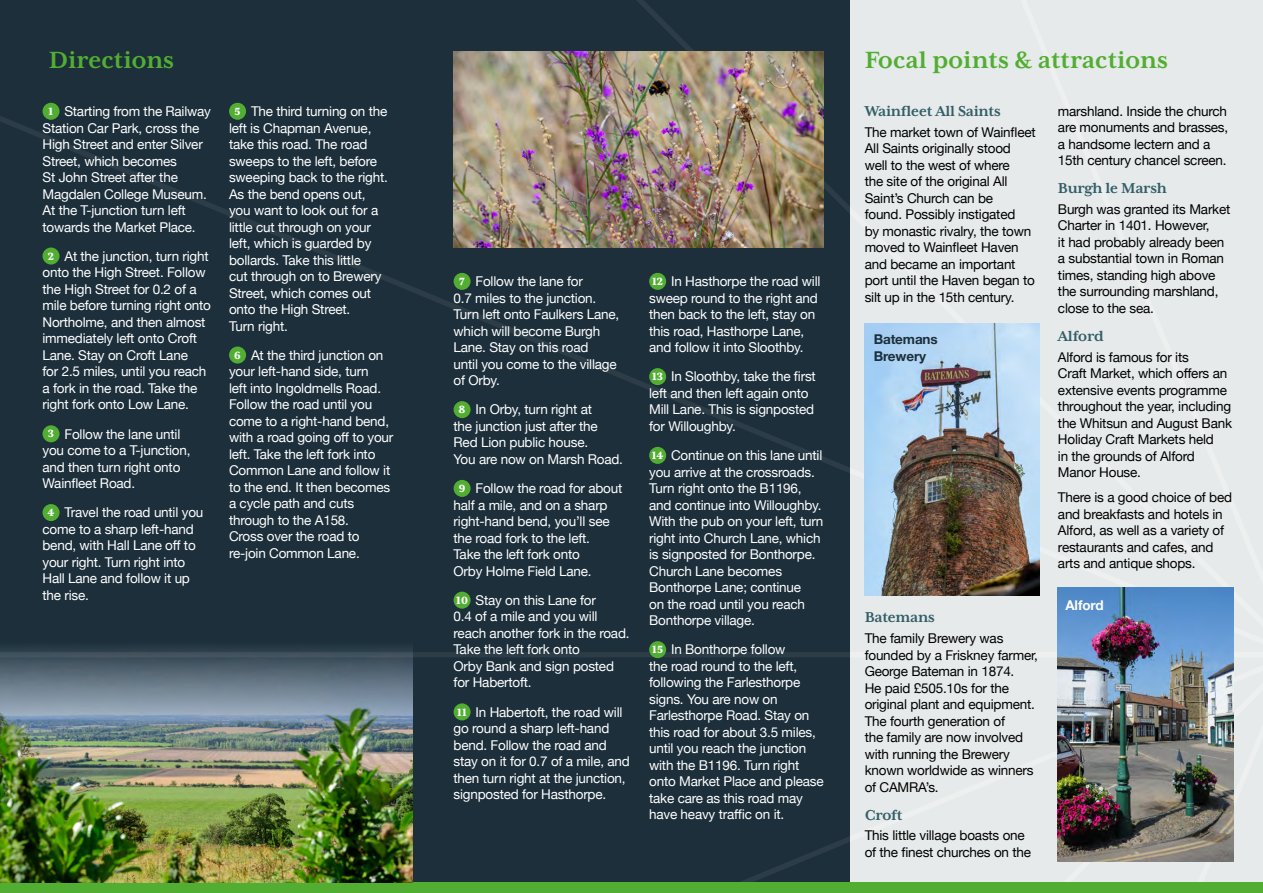
<style>
.page{position:relative;width:1263px;height:893px;background:#fff}
.page>*{position:absolute;margin:0;border:0;box-sizing:border-box;transform-origin:0 0}
.t1{font:700 27px "Mrs Eaves XL Serif OT";color:#52ae32}
.t2{font:700 16.5px "Mrs Eaves XL Serif OT";letter-spacing:-.015em;color:#325e68}
.t3{font:13.5px/16.5px "Helvetica Neue";letter-spacing:-.015em;color:#fff}
.t4{font:13.5px/16.5px "Helvetica Neue";letter-spacing:-.015em;color:#000}
.t5{font:700 13.5px/16.5px "Helvetica Neue";letter-spacing:-.01em;color:#1c2f3b}
.t6{font:700 13.5px "Helvetica Neue";letter-spacing:-.01em;color:#fff}
.s1{font-family:"Mrs Eaves XL Serif OT";font-weight:800;font-size:12px}
</style>
<div class="page">
<div style="left:0;top:0;width:850px;height:882px;background:#1c2f3b"></div>
<div style="left:850px;top:0;width:413px;height:882px;background:#e7eaea"></div>
<div style="left:0;top:882px;width:1263px;height:11px;background:#52ae32"></div>
<div style="left:454px;top:273px;width:17px;height:17px;background:#52ae32;border-radius:50%"></div>
<div style="left:454px;top:401px;width:17px;height:17px;background:#52ae32;border-radius:50%"></div>
<div style="left:454px;top:480px;width:17px;height:17px;background:#52ae32;border-radius:50%"></div>
<div style="left:454px;top:592px;width:17px;height:17px;background:#52ae32;border-radius:50%"></div>
<div style="left:454px;top:703px;width:17px;height:17px;background:#52ae32;border-radius:50%"></div>
<div style="left:649px;top:273px;width:17px;height:17px;background:#52ae32;border-radius:50%"></div>
<div style="left:649px;top:368px;width:17px;height:17px;background:#52ae32;border-radius:50%"></div>
<div style="left:649px;top:447px;width:17px;height:17px;background:#52ae32;border-radius:50%"></div>
<div style="left:649px;top:641px;width:17px;height:17px;background:#52ae32;border-radius:50%"></div>
<div style="left:43px;top:103px;width:17px;height:17px;background:#52ae32;border-radius:50%"></div>
<div style="left:43px;top:248px;width:17px;height:17px;background:#52ae32;border-radius:50%"></div>
<div style="left:43px;top:425px;width:17px;height:17px;background:#52ae32;border-radius:50%"></div>
<div style="left:43px;top:504px;width:17px;height:17px;background:#52ae32;border-radius:50%"></div>
<div style="left:229px;top:103px;width:17px;height:17px;background:#52ae32;border-radius:50%"></div>
<div style="left:229px;top:347px;width:17px;height:17px;background:#52ae32;border-radius:50%"></div>
<img style="left:454px;top:51px;width:369px;height:196px">
<img style="left:0;top:636px;width:412px;height:246px">
<img style="left:864px;top:324px;width:176px;height:271px">
<img style="left:1058px;top:587px;width:175px;height:274px">
<h1 class="t1" style="left:49px;top:45px;width:127px">Directions</h1>
<p class="t3" style="left:43px;top:104px;width:170px;text-indent:6px"><span class="s1">1</span> Starting from the Railway<br>Station Car Park, cross the<br>High Street and enter Silver<br>Street, which becomes<br>St John Street after the<br>Magdalen College Museum.<br>At the T-junction turn left towards the Market Place.</p>
<p class="t3" style="left:43px;top:249px;width:170px;text-indent:5px"><span class="s1">2</span> At the junction, turn right onto the High Street. Follow the High Street for 0.2 of a mile before turning right onto<br>Northolme, and then almost immediately left onto Croft<br>Lane. Stay on Croft Lane<br>for 2.5 miles, until you reach a fork in the road. Take the right fork onto Low Lane.</p>
<p class="t3" style="left:43px;top:426px;width:149px;text-indent:5px"><span class="s1">3</span> Follow the lane until you come to a T-junction, and then turn right onto<br>Wainfleet Road.</p>
<p class="t3" style="left:43px;top:505px;width:162px;text-indent:5px"><span class="s1">4</span> Travel the road until you come to a sharp left-hand bend, with Hall Lane off to your right. Turn right into<br>Hall Lane and follow it up the rise.</p>
<p class="t3" style="left:229px;top:104px;width:160px;text-indent:6px"><span class="s1">5</span> The third turning on the left is Chapman Avenue, take this road. The road sweeps to the left, before sweeping back to the right.<br>As the bend opens out, you want to look out for a little cut through on your left, which is guarded by bollards. Take this little<br>cut through on to Brewery<br>Street, which comes out onto the High Street.<br>Turn right.</p>
<p class="t3" style="left:229px;top:348px;width:166px;text-indent:5px"><span class="s1">6</span> At the third junction on your left-hand side, turn<br>left into Ingoldmells Road.<br>Follow the road until you come to a right-hand bend, with a road going off to your left. Take the left fork into<br>Common Lane and follow it to the end. It then becomes a cycle path and cuts through to the A158.<br>Cross over the road to re-join Common Lane.</p>
<p class="t3" style="left:454px;top:274px;width:167px;text-indent:6px"><span class="s1">7</span> Follow the lane for<br>0.7 miles to the junction.<br>Turn left onto Faulkers Lane, which will become Burgh<br>Lane. Stay on this road<br>until you come to the village of Orby.</p>
<p class="t3" style="left:454px;top:402px;width:171px;text-indent:5px"><span class="s1">8</span> In Orby, turn right at<br>the junction just after the<br>Red Lion public house.<br>You are now on Marsh Road.</p>
<p class="t3" style="left:454px;top:481px;width:170px;text-indent:5px"><span class="s1">9</span> Follow the road for about half a mile, and on a sharp right-hand bend, you’ll see the road fork to the left.<br>Take the left fork onto<br>Orby Holme Field Lane.</p>
<p class="t3" style="left:454px;top:593px;width:177px"><span class="s1">10</span> Stay on this Lane for<br>0.4 of a mile and you will reach another fork in the road.<br>Take the left fork onto<br>Orby Bank and sign posted for Habertoft.</p>
<p class="t3" style="left:454px;top:704px;width:178px"><span class="s1">11</span> In Habertoft, the road will go round a sharp left-hand bend. Follow the road and stay on it for 0.7 of a mile, and then turn right at the junction, signposted for Hasthorpe.</p>
<p class="t3" style="left:649px;top:274px;width:173px"><span class="s1">12</span> In Hasthorpe the road will sweep round to the right and then back to the left, stay on this road, Hasthorpe Lane, and follow it into Sloothby.</p>
<p class="t3" style="left:649px;top:369px;width:168px"><span class="s1">13</span> In Sloothby, take the first left and then left again onto<br>Mill Lane. This is signposted for Willoughby.</p>
<p class="t3" style="left:649px;top:448px;width:176px"><span class="s1">14</span> Continue on this lane until you arrive at the crossroads.<br>Turn right onto the B1196, and continue into Willoughby.<br>With the pub on your left, turn right into Church Lane, which is signposted for Bonthorpe.<br>Church Lane becomes<br>Bonthorpe Lane; continue<br>on the road until you reach<br>Bonthorpe village.</p>
<p class="t3" style="left:649px;top:642px;width:176px"><span class="s1">15</span> In Bonthorpe follow<br>the road round to the left, following the Farlesthorpe signs. You are now on<br>Farlesthorpe Road. Stay on this road for about 3.5 miles, until you reach the junction with the B1196. Turn right onto Market Place and please take care as this road may have heavy traffic on it.</p>
<h1 class="t1" style="left:865px;top:45px;width:305px">Focal points &amp; attractions</h1>
<p class="t2" style="left:865px;top:102px;width:138px">Wainfleet All Saints</p>
<p class="t4" style="left:865px;top:124px;width:173px">The market town of Wainfleet<br>All Saints originally stood well to the west of where<br>the site of the original All<br>Saint’s Church can be<br>found. Possibly instigated<br>by monastic rivalry, the town moved to Wainfleet Haven and became an important port until the Haven began to silt up in the 15th century.</p>
<p class="t4" style="left:1058px;top:103px;width:172px">marshland. Inside the church are monuments and brasses, a handsome lectern and a<br>15th century chancel screen.</p>
<p class="t2" style="left:1058px;top:179px;width:110px">Burgh le Marsh</p>
<p class="t4" style="left:1058px;top:202px;width:174px">Burgh was granted its Market<br>Charter in 1401. However,<br>it had probably already been a substantial town in Roman times, standing high above the surrounding marshland, close to the sea.</p>
<p class="t2" style="left:1058px;top:327px;width:47px">Alford</p>
<p class="t4" style="left:1058px;top:349px;width:176px">Alford is famous for its<br>Craft Market, which offers an extensive events programme throughout the year, including the Whitsun and August Bank<br>Holiday Craft Markets held<br>in the grounds of Alford<br>Manor House.</p>
<p class="t4" style="left:1058px;top:490px;width:176px">There is a good choice of bed and breakfasts and hotels in<br>Alford, as well as a variety of restaurants and cafes, and arts and antique shops.</p>
<p class="t5" style="left:874px;top:332px;width:66px">Batemans<br>Brewery</p>
<p class="t2" style="left:865px;top:608px;width:72px">Batemans</p>
<p class="t4" style="left:865px;top:631px;width:175px">The family Brewery was founded by a Friskney farmer,<br>George Bateman in 1874.<br>He paid £505.10s for the original plant and equipment.<br>The fourth generation of<br>the family are now involved with running the Brewery known worldwide as winners of CAMRA’s.</p>
<p class="t2" style="left:865px;top:805px;width:39px">Croft</p>
<p class="t4" style="left:865px;top:828px;width:168px">This little village boasts one of the finest churches on the</p>
<p class="t6" style="left:1065px;top:594px;width:40px">Alford</p>
</div>
